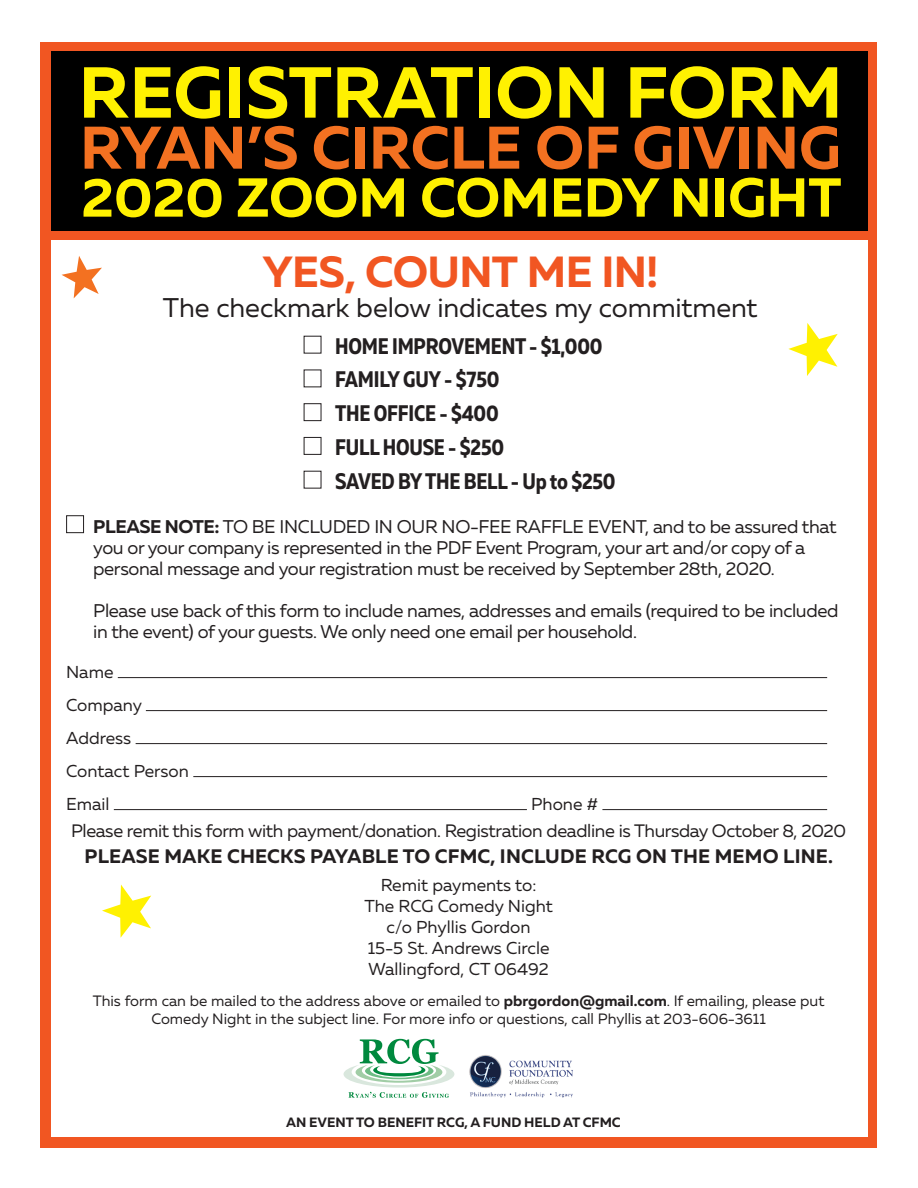
<style>
.page{position:relative;width:918px;height:1188px;background:#fff}
.page>*{position:absolute;margin:0;border:0;box-sizing:border-box;transform-origin:0 0}
.t1{font:700 72px "Muller";color:#fff101}
.t2{font:700 60px "Muller";color:#f37121}
.t3{font:700 54.75px "Muller";color:#fff101}
.t4{font:700 43.5px "Muller";letter-spacing:-.015em;color:#f15622}
.t5{font:27px "Muller";letter-spacing:-.005em;color:#231f20}
.t6{font:700 22.5px/33.8px "Muller Narrow";letter-spacing:-.01em;color:#231f20}
.t7{font:700 19.5px "Muller";letter-spacing:.01em;color:#231f20}
.t8{font:18.3px/21px "Muller";letter-spacing:-.02em;color:#231f20}
.t9{font:18px "Muller";letter-spacing:-.02em;color:#231f20}
.t10{font:17.25px/33px "Muller";color:#231f20}
.t11{font:15px/18px "Muller";color:#231f20;text-align:center}
.t12{font:700 13.5px "Muller";color:#231f20}
.s1{font-weight:700}
</style>
<div class="page">
<div style="left:40px;top:42px;width:838px;height:1106px;background:#f15622"></div>
<div style="left:52px;top:241px;width:816px;height:896px;background:#fff"></div>
<div style="left:66px;top:515px;width:18px;height:18px;border:1px solid #231f20"></div>
<hr style="left:118px;top:677px;width:709px;height:1px;background:#231f20">
<hr style="left:146px;top:710px;width:681px;height:1px;background:#231f20">
<hr style="left:136px;top:743px;width:691px;height:1px;background:#231f20">
<hr style="left:193px;top:776px;width:634px;height:1px;background:#231f20">
<hr style="left:114px;top:809px;width:413px;height:1px;background:#231f20">
<hr style="left:602px;top:809px;width:225px;height:1px;background:#231f20">
<div style="left:52px;top:52px;width:816px;height:179px;background:#000"></div>
<img style="left:469px;top:1055px;width:104px;height:43px">
<svg style="left:344px;top:1039px;width:110px;height:59px"></svg>
<div style="left:304px;top:403px;width:17px;height:18px;border:1px solid #231f20"></div>
<div style="left:304px;top:437px;width:17px;height:18px;border:1px solid #231f20"></div>
<svg style="left:788px;top:323px;width:50px;height:53px"></svg>
<svg style="left:102px;top:885px;width:49px;height:53px"></svg>
<svg style="left:62px;top:256px;width:40px;height:42px"></svg>
<h1 class="t1" style="left:79px;top:48px;width:765px">REGISTRATION FORM</h1>
<h2 class="t2" style="left:80px;top:110px;width:763px">RYAN’S CIRCLE OF GIVING</h2>
<h3 class="t3" style="left:81px;top:163px;width:762px">2020 ZOOM COMEDY NIGHT</h3>
<h3 class="t4" style="left:262px;top:244px;width:397px">YES, COUNT ME IN!</h3>
<h3 class="t5" style="left:163px;top:291px;width:596px">The checkmark below indicates my commitment</h3>
<p class="t6" style="left:335px;top:329px;width:282px">HOME IMPROVEMENT - $1,000<br>FAMILY GUY - $750<br>THE OFFICE - $400<br>FULL HOUSE - $250<br>SAVED BY THE BELL - Up to $250</p>
<p class="t8" style="left:93px;top:516px;width:745px"><span class="s1">PLEASE NOTE:</span> TO BE INCLUDED IN OUR NO-FEE RAFFLE EVENT, and to be assured that you or your company is represented in the PDF Event Program, your art and/or copy of a personal message and your registration must be received by September 28th, 2020.</p>
<p class="t8" style="left:93px;top:600px;width:747px">Please use back of this form to include names, addresses and emails (required to be included in the event) of your guests. We only need one email per household.</p>
<p class="t10" style="left:66px;top:655px;width:124px">Name<br>Company<br>Address<br>Contact Person<br>Email</p>
<p class="t10" style="left:531px;top:787px;width:68px">Phone #</p>
<p class="t9" style="left:71px;top:819px;width:777px">Please remit this form with payment/donation. Registration deadline is Thursday October 8, 2020</p>
<p class="t7" style="left:85px;top:844px;width:750px">PLEASE MAKE CHECKS PAYABLE TO CFMC, INCLUDE RCG ON THE MEMO LINE.</p>
<p class="t10" style="left:364px;top:874px;width:190px;line-height:21px;text-align:center">Remit payments to:<br>The RCG Comedy Night c/o Phyllis Gordon<br>15-5 St. Andrews Circle<br>Wallingford, CT 06492</p>
<p class="t11" style="left:93px;top:992px;width:733px">This form can be mailed to the address above or emailed to <span class="s1">pbrgordon@gmail.com</span>. If emailing, please put<br>Comedy Night in the subject line. For more info or questions, call Phyllis at 203-606-3611</p>
<p class="t12" style="left:286px;top:1113px;width:336px">AN EVENT TO BENEFIT RCG, A FUND HELD AT CFMC</p>
</div>
